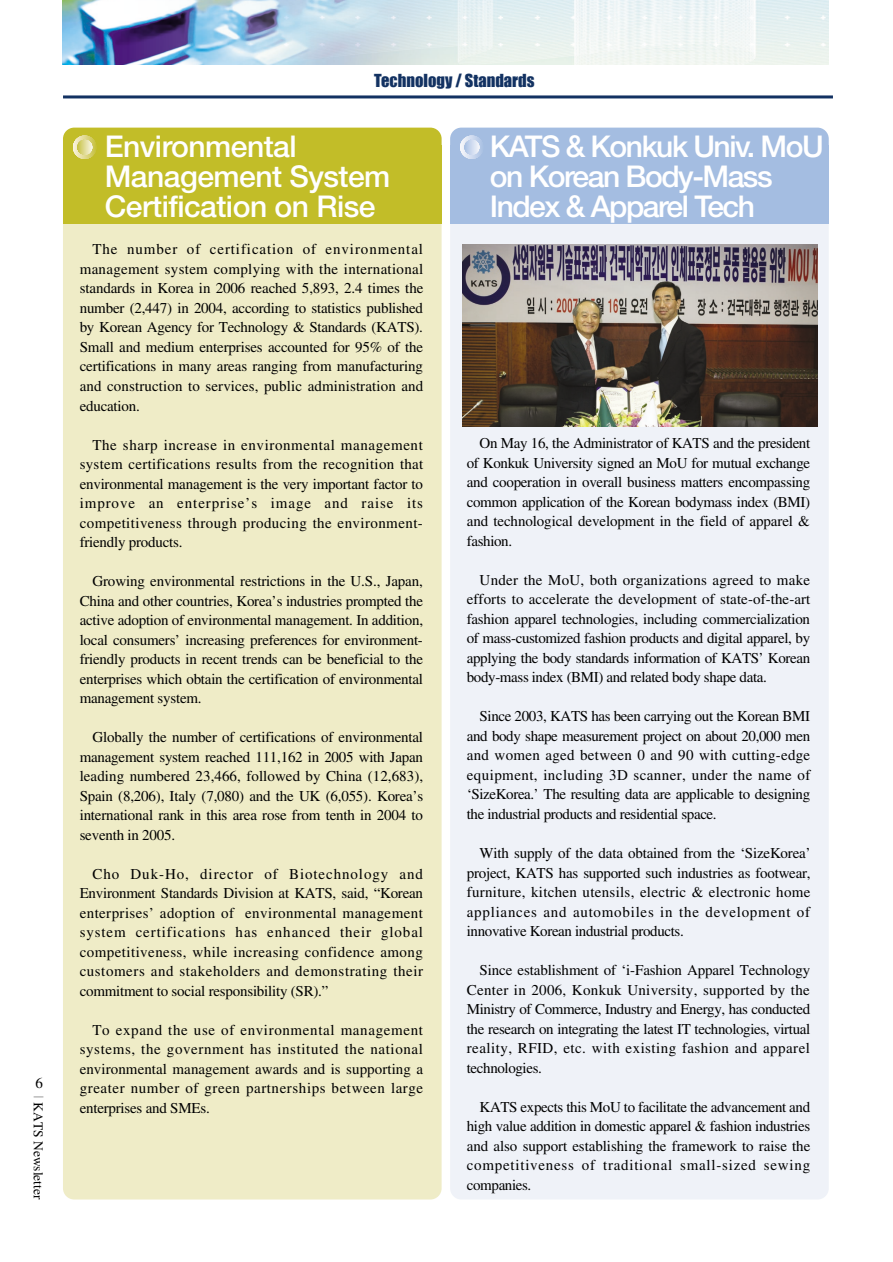
<style>
.page{position:relative;width:893px;height:1262px;background:#fff}
.page>*{position:absolute;margin:0;border:0;box-sizing:border-box;transform-origin:0 0}
.t1{font:500 30px/30px "Helvetica Neue";letter-spacing:-.05em;color:#fff}
.t2{font:500 30px/30px "Helvetica Neue";letter-spacing:-.015em;color:#fff}
.t3{font:16.5px "Impact";color:#133262}
.t4{font:15px/19.5px "Times";letter-spacing:-.015em;color:#000;text-align:justify}
.t5{font:13.5px "Times";color:#000}
.s1{font-family:"Helvetica";color:#b3b3b3}
</style>
<div class="page">
<img style="left:63px;top:0;width:765px;height:65px">
<hr style="left:63px;top:95px;width:769px;height:3px;background:#133262">
<div style="left:63px;top:148px;width:378px;height:1051px;background:#efecc7;border-radius:11px"></div>
<div style="left:63px;top:128px;width:378px;height:37px;background:#c2bd28;border-radius:11px"></div>
<div style="left:63px;top:145px;width:378px;height:79px;background:#c2bd28"></div>
<svg style="left:73px;top:135px;width:24px;height:24px"></svg>
<div style="left:450px;top:148px;width:378px;height:1051px;background:#eff2f8;border-radius:11px"></div>
<div style="left:450px;top:128px;width:378px;height:37px;background:#a4bde1;border-radius:11px"></div>
<div style="left:450px;top:145px;width:378px;height:79px;background:#a4bde1"></div>
<svg style="left:460px;top:135px;width:21px;height:24px"></svg>
<img style="left:462px;top:244px;width:355px;height:182px">
<p class="t4" style="left:36px;top:1074px;width:9px">6</p>
<p class="t5" style="left:43px;top:1095px;width:106px;rotate:90deg"><span class="s1">I</span> KATS Newsletter</p>
<p class="t3" style="left:374px;top:71px;width:162px">Technology / Standards</p>
<h1 class="t2" style="left:105px;top:134px;width:287px">Environmental<br>Management System<br>Certification on Rise</h1>
<p class="t4" style="left:80px;top:241px;width:345px;text-indent:13px">The number of certification of environmental management system complying with the international standards in Korea in 2006 reached 5,893, 2.4 times the number (2,447) in 2004, according to statistics published by Korean Agency for Technology &amp; Standards (KATS).<br>Small and medium enterprises accounted for 95% of the certifications in many areas ranging from manufacturing and construction to services, public administration and education.</p>
<p class="t4" style="left:80px;top:436px;width:345px;text-indent:13px">The sharp increase in environmental management system certifications results from the recognition that environmental management is the very important factor to improve an enterprise’s image and raise its competitiveness through producing the environment&shy;friendly products.</p>
<p class="t4" style="left:80px;top:572px;width:345px;text-indent:13px">Growing environmental restrictions in the U.S., Japan, China and other countries, Korea’s industries prompted the active adoption of environmental management. In addition, local consumers’ increasing preferences for environment&shy;friendly products in recent trends can be beneficial to the enterprises which obtain the certification of environmental management system.</p>
<p class="t4" style="left:80px;top:728px;width:345px;text-indent:13px">Globally the number of certifications of environmental management system reached 111,162 in 2005 with Japan leading numbered 23,466, followed by China (12,683), Spain (8,206), Italy (7,080) and the UK (6,055). Korea’s international rank in this area rose from tenth in 2004 to seventh in 2005.</p>
<p class="t4" style="left:80px;top:865px;width:345px;text-indent:13px">Cho Duk-Ho, director of Biotechnology and Environment Standards Division at KATS, said, “Korean enterprises’ adoption of environmental management system certifications has enhanced their global competitiveness, while increasing confidence among customers and stakeholders and demonstrating their commitment to social responsibility (SR).”</p>
<p class="t4" style="left:80px;top:1021px;width:345px;text-indent:13px">To expand the use of environmental management systems, the government has instituted the national environmental management awards and is supporting a greater number of green partnerships between large enterprises and SMEs.</p>
<h1 class="t1" style="left:490px;top:134px;width:335px">KATS &amp; Konkuk Univ. MoU on Korean Body-Mass<br>Index &amp; Apparel Tech</h1>
<p class="t4" style="left:467px;top:435px;width:345px;text-indent:13px">On May 16, the Administrator of KATS and the president of Konkuk University signed an MoU for mutual exchange and cooperation in overall business matters encompassing common application of the Korean bodymass index (BMI) and technological development in the field of apparel &amp; fashion.</p>
<p class="t4" style="left:467px;top:571px;width:345px;text-indent:13px">Under the MoU, both organizations agreed to make efforts to accelerate the development of state-of-the-art fashion apparel technologies, including commercialization of mass-customized fashion products and digital apparel, by applying the body standards information of KATS’ Korean body-mass index (BMI) and related body shape data.</p>
<p class="t4" style="left:467px;top:708px;width:345px;text-indent:13px">Since 2003, KATS has been carrying out the Korean BMI and body shape measurement project on about 20,000 men and women aged between 0 and 90 with cutting-edge equipment, including 3D scanner, under the name of ‘SizeKorea.’ The resulting data are applicable to designing the industrial products and residential space.</p>
<p class="t4" style="left:467px;top:844px;width:345px;text-indent:13px">With supply of the data obtained from the ‘SizeKorea’ project, KATS has supported such industries as footwear, furniture, kitchen utensils, electric &amp; electronic home appliances and automobiles in the development of innovative Korean industrial products.</p>
<p class="t4" style="left:467px;top:961px;width:345px;text-indent:13px">Since establishment of ‘i-Fashion Apparel Technology Center in 2006, Konkuk University, supported by the Ministry of Commerce, Industry and Energy, has conducted the research on integrating the latest IT technologies, virtual reality, RFID, etc. with existing fashion and apparel technologies.</p>
<p class="t4" style="left:467px;top:1098px;width:345px;text-indent:13px">KATS expects this MoU to facilitate the advancement and high value addition in domestic apparel &amp; fashion industries and also support establishing the framework to raise the competitiveness of traditional small-sized sewing companies.</p>
</div>
